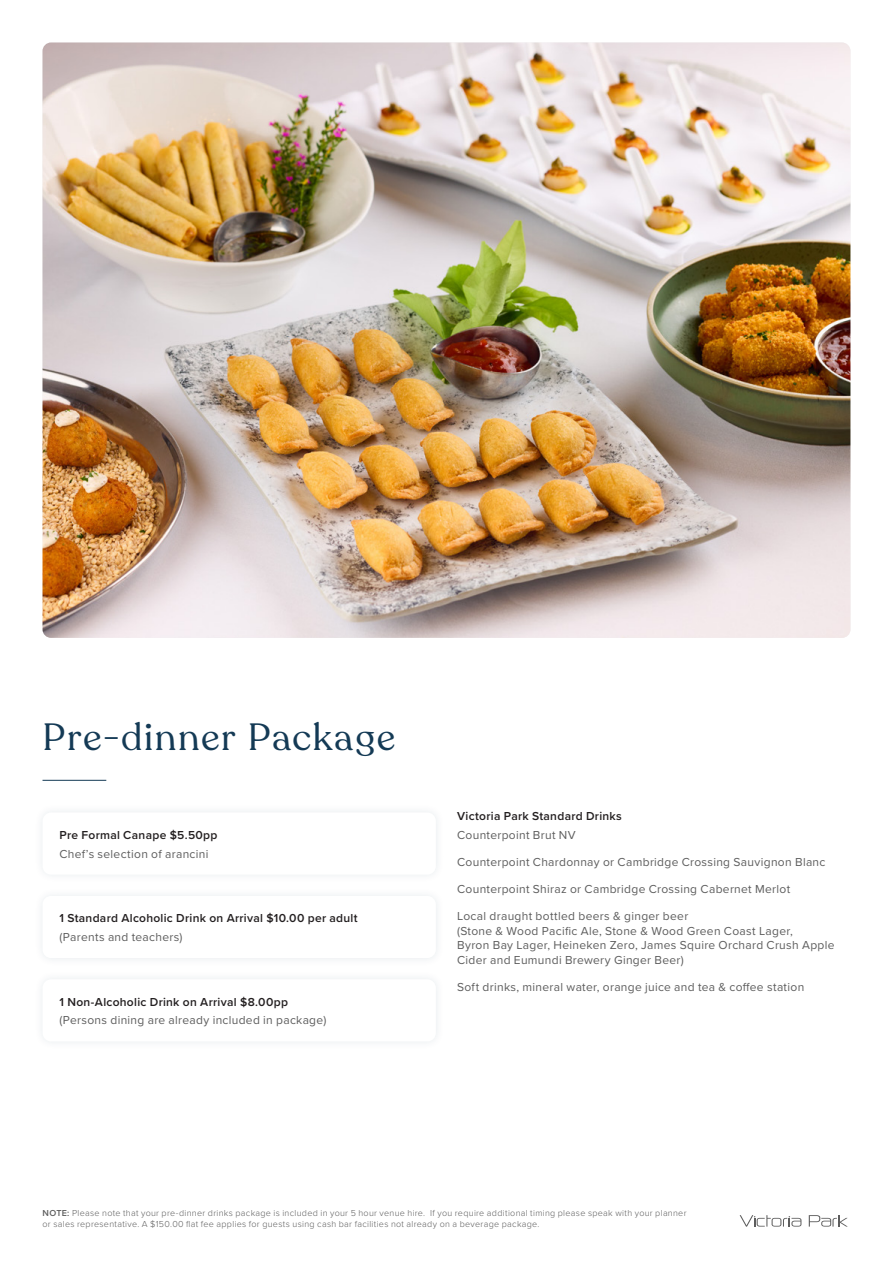
<style>
.page{position:relative;width:893px;height:1263px;background:#fff}
.page>*{position:absolute;margin:0;border:0;box-sizing:border-box;transform-origin:0 0}
.t1{font:37.5px "Recoleta";letter-spacing:.04em;color:#143a55}
.t2{font:12px/14.4px "Proxima Nova";letter-spacing:.025em;color:#5d5d5d}
.t3{font:600 12px "Proxima Nova";letter-spacing:.025em;color:#231f20}
.t4{font:300 9px/10.8px "Proxima Nova";letter-spacing:.035em;color:#5d5d5d}
.s1{font-weight:600}
</style>
<div class="page">
<svg style="left:740px;top:1215px;width:61px;height:12px"></svg>
<svg style="left:809px;top:1215px;width:39px;height:11px"></svg>
<img style="left:43px;top:43px;width:807px;height:595px">
<hr style="left:43px;top:780px;width:63px;height:1px;background:#143a55">
<div style="left:33px;top:803px;width:412px;height:80px;background:#fbfbfc"></div>
<div style="left:43px;top:812px;width:393px;height:63px;background:#fff;border-radius:9px"></div>
<div style="left:33px;top:887px;width:412px;height:80px;background:#fbfbfc"></div>
<div style="left:43px;top:896px;width:393px;height:62px;background:#fff;border-radius:9px"></div>
<div style="left:33px;top:970px;width:412px;height:80px;background:#fbfbfc"></div>
<div style="left:43px;top:979px;width:393px;height:62px;background:#fff;border-radius:9px"></div>
<h1 class="t1" style="left:43px;top:714px;width:354px">Pre-dinner Package</h1>
<p class="t3" style="left:60px;top:826px;width:160px">Pre Formal Canape $5.50pp</p>
<p class="t2" style="left:60px;top:846px;width:150px">Chef’s selection of arancini</p>
<p class="t3" style="left:60px;top:909px;width:300px">1 Standard Alcoholic Drink on Arrival $10.00 per adult</p>
<p class="t2" style="left:60px;top:929px;width:124px">(Parents and teachers)</p>
<p class="t3" style="left:60px;top:993px;width:230px">1 Non-Alcoholic Drink on Arrival $8.00pp</p>
<p class="t2" style="left:60px;top:1013px;width:268px">(Persons dining are already included in package)</p>
<p class="t3" style="left:457px;top:807px;width:166px">Victoria Park Standard Drinks</p>
<p class="t2" style="left:457px;top:827px;width:120px">Counterpoint Brut NV</p>
<p class="t2" style="left:457px;top:854px;width:370px">Counterpoint Chardonnay or Cambridge Crossing Sauvignon Blanc</p>
<p class="t2" style="left:457px;top:881px;width:335px">Counterpoint Shiraz or Cambridge Crossing Cabernet Merlot</p>
<p class="t2" style="left:457px;top:909px;width:379px">Local draught bottled beers &amp; ginger beer<br>(Stone &amp; Wood Pacific Ale, Stone &amp; Wood Green Coast Lager,<br>Byron Bay Lager, Heineken Zero, James Squire Orchard Crush Apple Cider and Eumundi Brewery Ginger Beer)</p>
<p class="t2" style="left:457px;top:979px;width:349px">Soft drinks, mineral water, orange juice and tea &amp; coffee station</p>
<p class="t4" style="left:43px;top:1207px;width:646px"><span class="s1">NOTE:</span> Please note that your pre-dinner drinks package is included in your 5 hour venue hire. If you require additional timing please speak with your planner or sales representative. A $150.00 flat fee applies for guests using cash bar facilities not already on a beverage package.</p>
</div>
